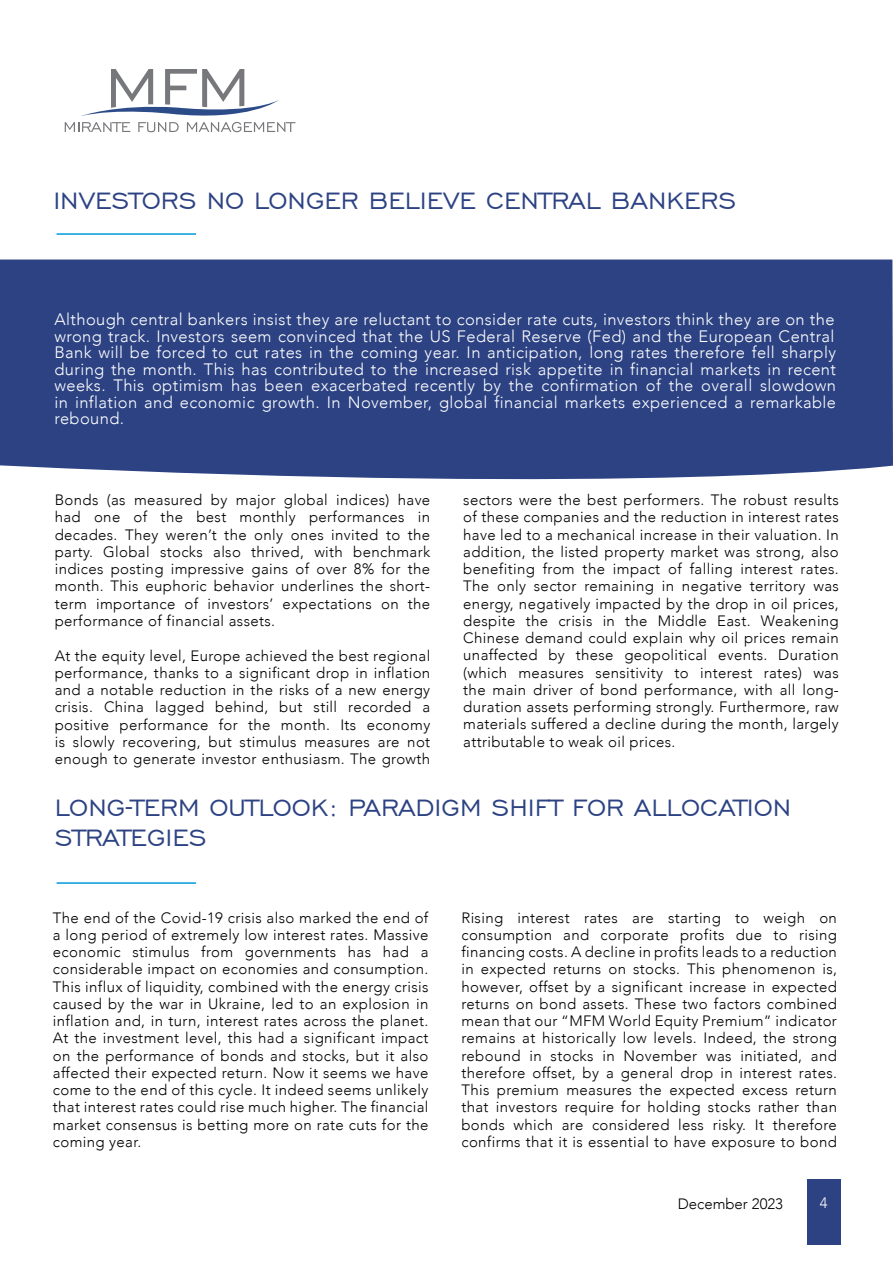
<style>
.page{position:relative;width:893px;height:1263px;background:#fff}
.page>*{position:absolute;margin:0;border:0;box-sizing:border-box;transform-origin:0 0}
.t1{font:30px/30px "Engravers Gothic BT";color:#2c4283}
.t2{font:300 16.5px/16.5px "Avenir";letter-spacing:.025em;color:#fff;text-align:justify}
.t3{font:300 15px/17.2px "Avenir";letter-spacing:.025em;color:#000;text-align:justify}
.t4{font:300 15px "Avenir";color:#000}
.t5{font:300 15px "Avenir";color:#fff}
</style>
<div class="page">
<div style="left:807px;top:1179px;width:33px;height:66px;background:#2c4283"></div>
<svg style="left:65px;top:69px;width:230px;height:63px"></svg>
<div style="left:0;top:260px;width:893px;height:220px;background:#2c4283"></div>
<hr style="left:57px;top:233px;width:139px;height:2px;background:#009bdb">
<hr style="left:57px;top:882px;width:139px;height:2px;background:#009bdb">
<h1 class="t1" style="left:53px;top:185px;width:684px">INVESTORS NO LONGER BELIEVE CENTRAL BANKERS</h1>
<p class="t2" style="left:54px;top:311px;width:783px">Although central bankers insist they are reluctant to consider rate cuts, investors think they are on the wrong track. Investors seem convinced that the US Federal Reserve (Fed) and the European Central Bank will be forced to cut rates in the coming year. In anticipation, long rates therefore fell sharply during the month. This has contributed to the increased risk appetite in financial markets in recent weeks. This optimism has been exacerbated recently by the confirmation of the overall slowdown in inflation and economic growth. In November, global financial markets experienced a remarkable rebound.</p>
<p class="t3" style="left:55px;top:491px;width:377px">Bonds (as measured by major global indices) have had one of the best monthly performances in decades. They weren’t the only ones invited to the party. Global stocks also thrived, with benchmark indices posting impressive gains of over 8% for the month. This euphoric behavior underlines the short&shy;term importance of investors’ expectations on the performance of financial assets.</p>
<p class="t3" style="left:55px;top:647px;width:377px">At the equity level, Europe achieved the best regional performance, thanks to a significant drop in inflation and a notable reduction in the risks of a new energy crisis. China lagged behind, but still recorded a positive performance for the month. Its economy is slowly recovering, but stimulus measures are not enough to generate investor enthusiasm. The growth</p>
<p class="t3" style="left:463px;top:491px;width:377px">sectors were the best performers. The robust results of these companies and the reduction in interest rates have led to a mechanical increase in their valuation. In addition, the listed property market was strong, also benefiting from the impact of falling interest rates.<br>The only sector remaining in negative territory was energy, negatively impacted by the drop in oil prices, despite the crisis in the Middle East. Weakening Chinese demand could explain why oil prices remain unaffected by these geopolitical events. Duration (which measures sensitivity to interest rates) was the main driver of bond performance, with all long&shy;duration assets performing strongly. Furthermore, raw materials suffered a decline during the month, largely attributable to weak oil prices.</p>
<h1 class="t1" style="left:55px;top:792px;width:738px">LONG-TERM OUTLOOK: PARADIGM SHIFT FOR ALLOCATION<br>STRATEGIES</h1>
<p class="t3" style="left:53px;top:909px;width:377px">The end of the Covid-19 crisis also marked the end of a long period of extremely low interest rates. Massive economic stimulus from governments has had a considerable impact on economies and consumption.<br>This influx of liquidity, combined with the energy crisis caused by the war in Ukraine, led to an explosion in inflation and, in turn, interest rates across the planet.<br>At the investment level, this had a significant impact on the performance of bonds and stocks, but it also affected their expected return. Now it seems we have come to the end of this cycle. It indeed seems unlikely that interest rates could rise much higher. The financial market consensus is betting more on rate cuts for the coming year.</p>
<p class="t3" style="left:461px;top:909px;width:377px">Rising interest rates are starting to weigh on consumption and corporate profits due to rising financing costs. A decline in profits leads to a reduction in expected returns on stocks. This phenomenon is, however, offset by a significant increase in expected returns on bond assets. These two factors combined mean that our “MFM World Equity Premium” indicator remains at historically low levels. Indeed, the strong rebound in stocks in November was initiated, and therefore offset, by a general drop in interest rates.<br>This premium measures the expected excess return that investors require for holding stocks rather than bonds which are considered less risky. It therefore confirms that it is essential to have exposure to bond</p>
<p class="t4" style="left:678px;top:1195px;width:107px">December 2023</p>
<p class="t5" style="left:820px;top:1194px;width:9px">4</p>
</div>
